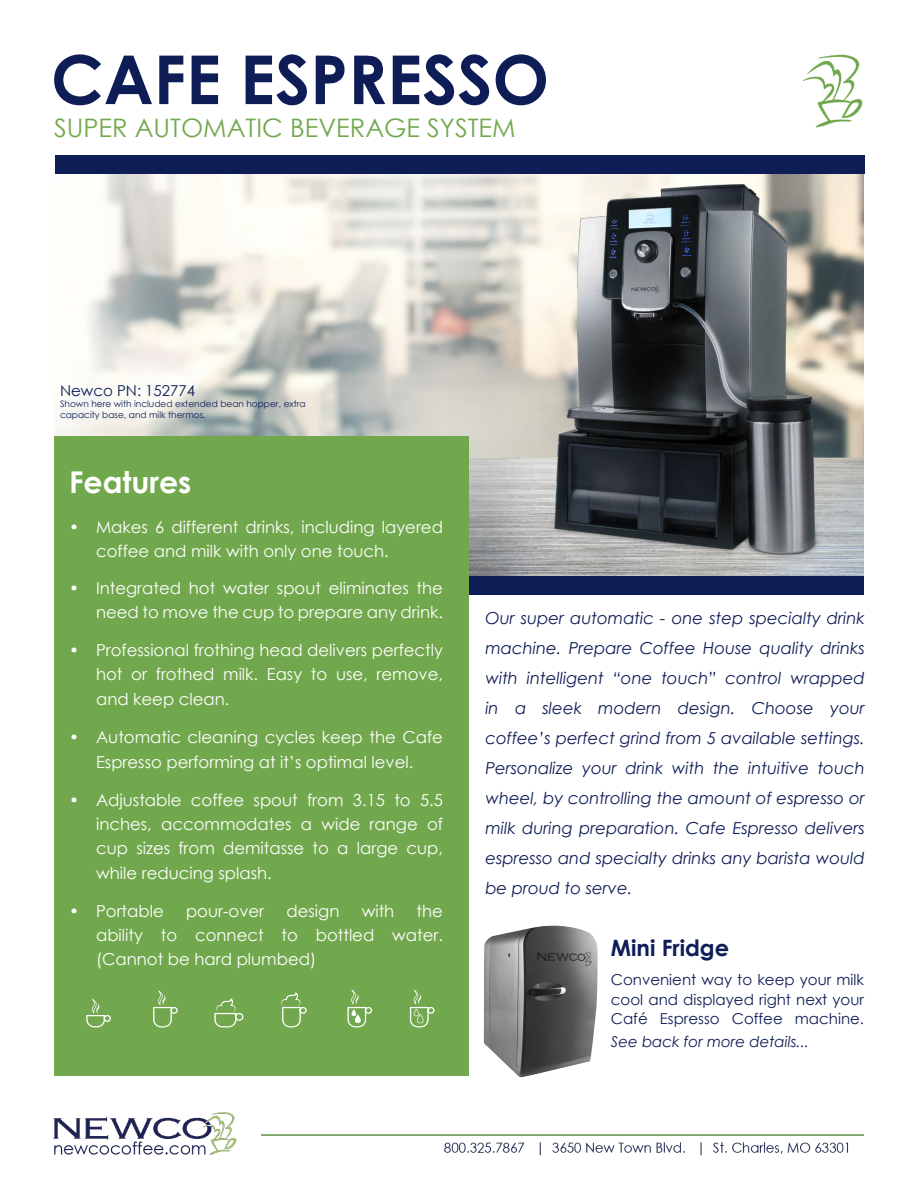
<style>
.page{position:relative;width:918px;height:1188px;background:#fff}
.page>*{position:absolute;margin:0;border:0;box-sizing:border-box;transform-origin:0 0}
.t1{font:700 67.5px "Century Gothic";color:#0f1d57}
.t2{font:700 30px "Century Gothic";color:#fff}
.t3{font:25.5px "Century Gothic";color:#72a84d}
.t4{font:700 22.5px "Century Gothic";color:#0f1d57}
.t5{font:16.5px/24px "Century Gothic";color:#fff;text-align:right}
.t6{font:italic 16.5px/30px "Century Gothic";color:#0f1d57;text-align:justify}
.t7{font:15px/19.5px "Century Gothic";color:#0f1d57;text-align:justify}
.t8{font:italic 15px "Century Gothic";color:#0f1d57}
.t9{font:9px/10.8px "Century Gothic";color:#0f1d57}
</style>
<div class="page">
<img style="left:54px;top:174px;width:810px;height:402px">
<img style="left:547px;top:180px;width:274px;height:380px">
<div style="left:54px;top:576px;width:810px;height:19px;background:#0f1d57"></div>
<div style="left:54px;top:436px;width:414px;height:640px;background:#72a84d"></div>
<img style="left:53px;top:1113px;width:810px;height:42px">
<div style="left:55px;top:155px;width:810px;height:19px;background:#0f1d57"></div>
<img style="left:803px;top:55px;width:60px;height:73px">
<svg style="left:86px;top:999px;width:25px;height:28px"></svg>
<svg style="left:153px;top:990px;width:25px;height:37px"></svg>
<svg style="left:214px;top:998px;width:29px;height:29px"></svg>
<svg style="left:281px;top:992px;width:26px;height:35px"></svg>
<svg style="left:347px;top:989px;width:25px;height:38px"></svg>
<svg style="left:355px;top:1014px;width:6px;height:9px"></svg>
<svg style="left:410px;top:989px;width:25px;height:38px"></svg>
<img style="left:484px;top:926px;width:114px;height:152px">
<p class="t1" style="left:51px;top:28px;width:500px">CAFE ESPRESSO</p>
<p class="t3" style="left:54px;top:110px;width:463px">SUPER AUTOMATIC BEVERAGE SYSTEM</p>
<p class="t7" style="left:60px;top:381px;width:137px">Newco PN: 152774</p>
<p class="t9" style="left:60px;top:399px;width:247px">Shown here with included extended bean hopper, extra capacity base, and milk thermos.</p>
<p class="t2" style="left:69px;top:459px;width:124px">Features</p>
<p class="t5" style="left:96px;top:514px;width:348px;text-align:left;text-indent:-27px">• Makes 6 different drinks, including layered coffee and milk with only one touch.</p>
<p class="t5" style="left:69px;top:576px;width:375px">• Integrated hot water spout eliminates the need to move the cup to prepare any drink.</p>
<p class="t5" style="left:69px;top:637px;width:375px">• Professional frothing head delivers perfectly hot or frothed milk. Easy to use, remove,</p>
<p class="t5" style="left:96px;top:687px;width:135px">and keep clean.</p>
<p class="t5" style="left:69px;top:724px;width:375px;line-height:25.5px;text-align:center">• Automatic cleaning cycles keep the Cafe<br>Espresso performing at it’s optimal level.</p>
<p class="t5" style="left:96px;top:787px;width:348px;text-align:justify;text-indent:-27px">• Adjustable coffee spout from 3.15 to 5.5 inches, accommodates a wide range of cup sizes from demitasse to a large cup,</p>
<p class="t5" style="left:96px;top:861px;width:177px">while reducing splash.</p>
<p class="t5" style="left:69px;top:898px;width:96px">• Portable</p>
<p class="t5" style="left:186px;top:898px;width:80px">pour-over</p>
<p class="t5" style="left:287px;top:898px;width:54px">design</p>
<p class="t5" style="left:362px;top:898px;width:34px">with</p>
<p class="t5" style="left:96px;top:898px;width:348px;text-align:justify;text-indent:321px">the ability to connect to bottled water. (Cannot be hard plumbed)</p>
<p class="t6" style="left:485px;top:602px;width:381px">Our super automatic - one step specialty drink machine. Prepare Coffee House quality drinks with intelligent “one touch” control wrapped in a sleek modern design. Choose your coffee’s perfect grind from 5 available settings.<br>Personalize your drink with the intuitive touch wheel, by controlling the amount of espresso or milk during preparation. Cafe Espresso delivers espresso and specialty drinks any barista would be proud to serve.</p>
<p class="t4" style="left:611px;top:931px;width:120px">Mini Fridge</p>
<p class="t7" style="left:611px;top:970px;width:255px">Convenient way to keep your milk cool and displayed right next your Café Espresso Coffee machine.</p>
<p class="t8" style="left:611px;top:1031px;width:200px">See back for more details...</p>
</div>
